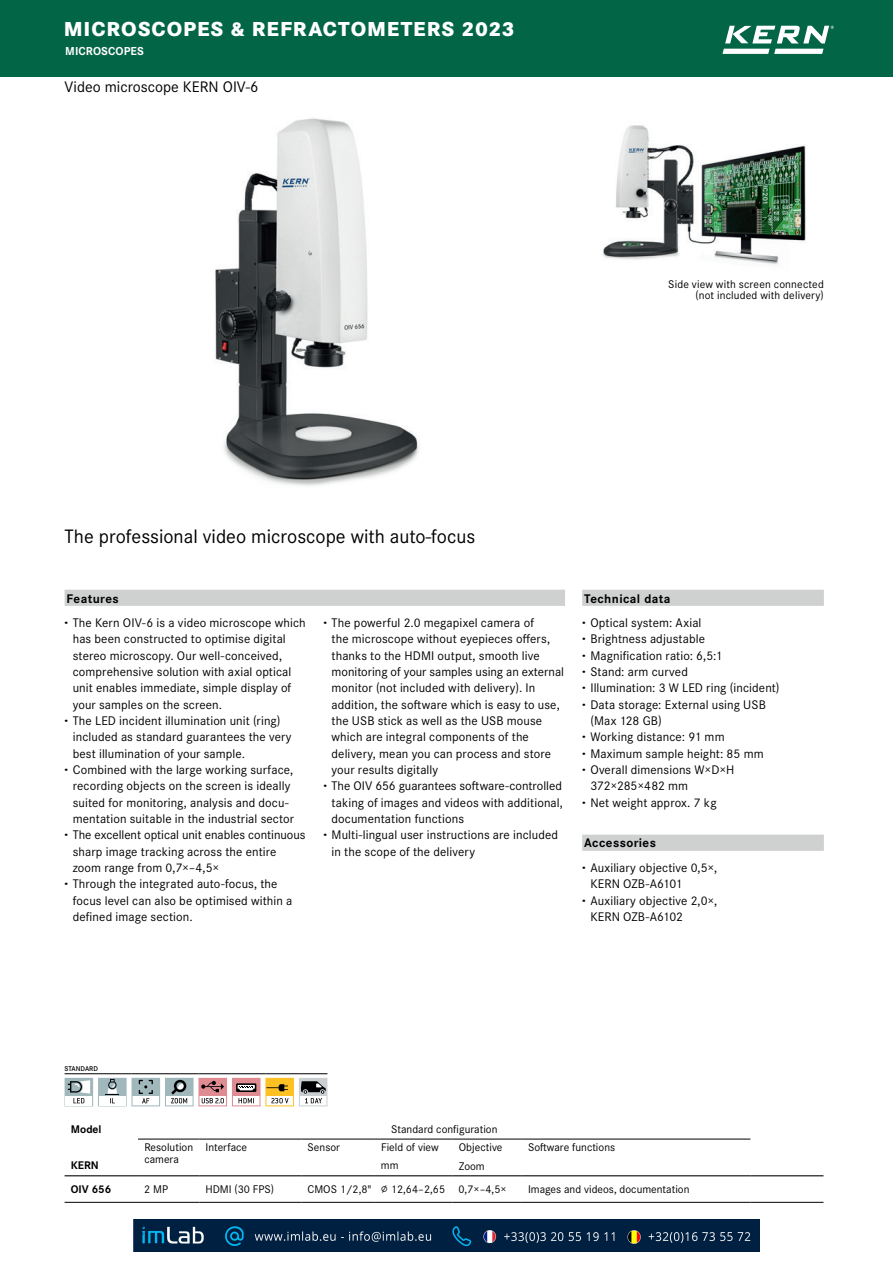
<style>
.page{position:relative;width:893px;height:1263px;background:#fff}
.page>*{position:absolute;margin:0;border:0;box-sizing:border-box;transform-origin:0 0}
.t1{font:800 21px "Corporate S Pro";letter-spacing:.045em;color:#fff}
.t2{font:20.1px "Corporate S Pro";color:#000002}
.t3{font:15.9px "Corporate S Pro";color:#000002}
.t4{font:12.9px/24.5px "Corporate S Pro";letter-spacing:.01em;color:#000002}
.t5{font:12.9px "Corporate S Pro";letter-spacing:-.015em;color:#000002}
.t6{font:700 12px "Corporate S Pro";letter-spacing:.01em;color:#fff}
.t7{font:11.55px/12.3px "Corporate S Pro";color:#000002}
.t8{font:700 11.55px "Corporate S Pro";color:#000002}
.t9{font:600 7.2px "Corporate S Pro";color:#000002}
.s1{font-weight:700}
.s2{font-weight:800}
</style>
<div class="page">
<div style="left:0;top:0;width:893px;height:76px;background:#026545"></div>
<svg style="left:722px;top:49px;width:101px;height:5px"></svg>
<svg style="left:725px;top:26px;width:109px;height:17px"></svg>
<svg style="left:65px;top:1073px;width:262px;height:33px"></svg>
<img style="left:215px;top:118px;width:204px;height:368px">
<img style="left:603px;top:125px;width:203px;height:140px">
<hr style="left:138px;top:1139px;width:61px;height:1px;background:#000002">
<hr style="left:199px;top:1139px;width:102px;height:1px;background:#000002">
<hr style="left:301px;top:1139px;width:74px;height:1px;background:#000002">
<hr style="left:375px;top:1139px;width:77px;height:1px;background:#000002">
<hr style="left:452px;top:1139px;width:70px;height:1px;background:#000002">
<hr style="left:522px;top:1139px;width:228px;height:1px;background:#000002">
<hr style="left:65px;top:1202px;width:73px;height:1px;background:#000002">
<hr style="left:138px;top:1202px;width:61px;height:1px;background:#000002">
<hr style="left:199px;top:1202px;width:102px;height:1px;background:#000002">
<hr style="left:301px;top:1202px;width:74px;height:1px;background:#000002">
<hr style="left:375px;top:1202px;width:77px;height:1px;background:#000002">
<hr style="left:452px;top:1202px;width:70px;height:1px;background:#000002">
<hr style="left:522px;top:1202px;width:228px;height:1px;background:#000002">
<hr style="left:750px;top:1202px;width:73px;height:1px;background:#000002">
<hr style="left:65px;top:1175px;width:73px;height:1px;background:#000002">
<hr style="left:750px;top:1175px;width:73px;height:1px;background:#000002">
<hr style="left:138px;top:1175px;width:61px;height:1px;background:#000002">
<hr style="left:199px;top:1175px;width:102px;height:1px;background:#000002">
<hr style="left:301px;top:1175px;width:74px;height:1px;background:#000002">
<hr style="left:375px;top:1175px;width:77px;height:1px;background:#000002">
<hr style="left:452px;top:1175px;width:70px;height:1px;background:#000002">
<hr style="left:522px;top:1175px;width:228px;height:1px;background:#000002">
<div style="left:65px;top:590px;width:500px;height:16px;background:#cfd1d1"></div>
<div style="left:582px;top:590px;width:242px;height:16px;background:#cfd1d1"></div>
<div style="left:582px;top:835px;width:242px;height:16px;background:#cfd1d1"></div>
<img style="left:134px;top:1219px;width:625px;height:32px">
<h1 class="t1" style="left:64px;top:12px;width:452px">MICROSCOPES &amp; REFRACTOMETERS 2023</h1>
<p class="t6" style="left:65px;top:42px;width:80px">MICROSCOPES</p>
<p class="t3" style="left:65px;top:75px;width:196px">Video microscope KERN OIV-6</p>
<p class="t7" style="left:668px;top:277px;width:157px;line-height:11.6px;text-align:right">Side view with screen connected (not included with delivery)</p>
<h2 class="t2" style="left:65px;top:521px;width:412px">The professional video microscope with auto-focus</h2>
<p class="t4" style="left:65px;top:585px;width:243px"><span class="s1">Features<br></span><span class="s2">·</span> The Kern OIV-6 is a video microscope which</p>
<p class="t4" style="left:73px;top:626px;width:215px">has been constructed to optimise digital</p>
<p class="t4" style="left:73px;top:642px;width:211px">stereo microscopy. Our well-conceived,</p>
<p class="t4" style="left:73px;top:659px;width:220px">comprehensive solution with axial optical</p>
<p class="t4" style="left:73px;top:675px;width:220px">unit enables immediate, simple display of</p>
<p class="t4" style="left:73px;top:691px;width:151px">your samples on the screen.</p>
<p class="t4" style="left:65px;top:708px;width:217px"><span class="s2">·</span> The LED incident illumination unit (ring)</p>
<p class="t4" style="left:73px;top:724px;width:220px">included as standard guarantees the very</p>
<p class="t4" style="left:73px;top:740px;width:174px">best illumination of your sample.</p>
<p class="t4" style="left:65px;top:756px;width:230px"><span class="s2">·</span> Combined with the large working surface,</p>
<p class="t4" style="left:73px;top:773px;width:219px">recording objects on the screen is ideally</p>
<p class="t4" style="left:73px;top:789px;width:217px">suited for monitoring, analysis and docu-</p>
<p class="t4" style="left:73px;top:805px;width:223px">mentation suitable in the industrial sector</p>
<p class="t4" style="left:65px;top:822px;width:242px"><span class="s2">·</span> The excellent optical unit enables continuous</p>
<p class="t4" style="left:73px;top:838px;width:205px">sharp image tracking across the entire</p>
<p class="t4" style="left:73px;top:854px;width:148px">zoom range from 0,7×–4,5×</p>
<p class="t4" style="left:65px;top:871px;width:214px"><span class="s2">·</span> Through the integrated auto-focus, the</p>
<p class="t4" style="left:73px;top:887px;width:221px">focus level can also be optimised within a</p>
<p class="t4" style="left:73px;top:903px;width:122px">defined image section.</p>
<p class="t4" style="left:323px;top:610px;width:212px"><span class="s2">·</span> The powerful 2.0 megapixel camera of</p>
<p class="t4" style="left:332px;top:626px;width:220px">the microscope without eyepieces offers,</p>
<p class="t4" style="left:332px;top:642px;width:210px">thanks to the HDMI output, smooth live</p>
<p class="t4" style="left:332px;top:659px;width:234px">monitoring of your samples using an external</p>
<p class="t4" style="left:332px;top:675px;width:205px">monitor (not included with delivery). In</p>
<p class="t4" style="left:332px;top:691px;width:230px">addition, the software which is easy to use,</p>
<p class="t4" style="left:332px;top:708px;width:212px">the USB stick as well as the USB mouse</p>
<p class="t4" style="left:332px;top:724px;width:199px">which are integral components of the</p>
<p class="t4" style="left:332px;top:740px;width:221px">delivery, mean you can process and store</p>
<p class="t4" style="left:332px;top:757px;width:108px">your results digitally</p>
<p class="t4" style="left:323px;top:773px;width:240px"><span class="s2">·</span> The OIV 656 guarantees software-controlled</p>
<p class="t4" style="left:332px;top:789px;width:233px">taking of images and videos with additional,</p>
<p class="t4" style="left:332px;top:806px;width:134px">documentation functions</p>
<p class="t4" style="left:323px;top:822px;width:236px"><span class="s2">·</span> Multi-lingual user instructions are included</p>
<p class="t4" style="left:332px;top:838px;width:145px">in the scope of the delivery</p>
<p class="t4" style="left:582px;top:585px;width:121px"><span class="s1">Technical data<br></span><span class="s2">·</span> Optical system: Axial</p>
<p class="t4" style="left:582px;top:626px;width:124px"><span class="s2">·</span> Brightness adjustable</p>
<p class="t4" style="left:582px;top:642px;width:142px"><span class="s2">·</span> Magnification ratio: 6,5:1</p>
<p class="t4" style="left:582px;top:659px;width:107px"><span class="s2">·</span> Stand: arm curved</p>
<p class="t4" style="left:582px;top:675px;width:199px"><span class="s2">·</span> Illumination: 3 W LED ring (incident)</p>
<p class="t4" style="left:582px;top:691px;width:185px"><span class="s2">·</span> Data storage: External using USB</p>
<p class="t4" style="left:590px;top:707px;width:73px">(Max 128 GB)</p>
<p class="t4" style="left:582px;top:724px;width:144px"><span class="s2">·</span> Working distance: 91 mm</p>
<p class="t4" style="left:582px;top:740px;width:183px"><span class="s2">·</span> Maximum sample height: 85 mm</p>
<p class="t4" style="left:582px;top:756px;width:154px"><span class="s2">·</span> Overall dimensions W×D×H</p>
<p class="t5" style="left:590px;top:777px;width:99px">372×285×482 mm</p>
<p class="t4" style="left:582px;top:789px;width:136px"><span class="s2">·</span> Net weight approx. 7 kg</p>
<p class="t4" style="left:582px;top:830px;width:136px"><span class="s1">Accessories<br></span><span class="s2">·</span> Auxiliary objective 0,5×,</p>
<p class="t4" style="left:590px;top:871px;width:94px">KERN OZB-A6101</p>
<p class="t4" style="left:582px;top:887px;width:137px"><span class="s2">·</span> Auxiliary objective 2,0×,</p>
<p class="t4" style="left:590px;top:903px;width:94px">KERN OZB-A6102</p>
<p class="t9" style="left:65px;top:1063px;width:35px">STANDARD</p>
<p class="t8" style="left:71px;top:1120px;width:32px">Model</p>
<p class="t7" style="left:391px;top:1122px;width:108px">Standard configuration</p>
<p class="t7" style="left:144px;top:1140px;width:50px">Resolution camera</p>
<p class="t7" style="left:206px;top:1140px;width:43px">Interface</p>
<p class="t7" style="left:308px;top:1140px;width:34px">Sensor</p>
<p class="t7" style="left:381px;top:1140px;width:59px">Field of view</p>
<p class="t7" style="left:459px;top:1137px;width:45px;line-height:18.3px">Objective<br>Zoom</p>
<p class="t7" style="left:528px;top:1140px;width:89px">Software functions</p>
<p class="t7" style="left:528px;top:1182px;width:163px">Images and videos, documentation</p>
<p class="t8" style="left:71px;top:1156px;width:30px">KERN</p>
<p class="t7" style="left:381px;top:1158px;width:19px">mm</p>
<p class="t8" style="left:71px;top:1180px;width:42px">OIV 656</p>
<p class="t7" style="left:144px;top:1182px;width:25px">2 MP</p>
<p class="t7" style="left:205px;top:1182px;width:70px">HDMI (30 FPS)</p>
<p class="t7" style="left:307px;top:1182px;width:201px">CMOS 1/2,8" ∅ 12,64–2,65 0,7×–4,5×</p>
</div>
